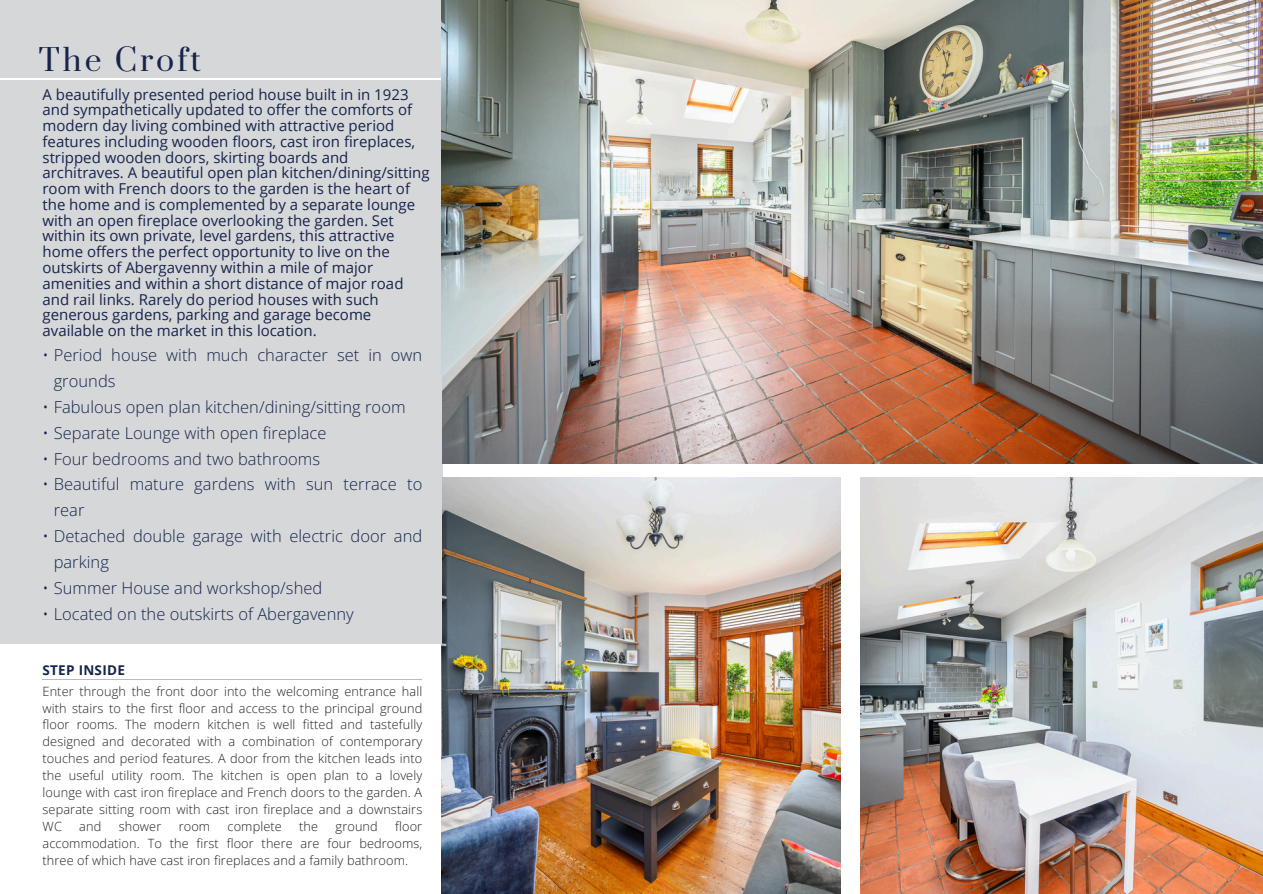
<style>
.page{position:relative;width:1263px;height:894px;background:#fff}
.page>*{position:absolute;margin:0;border:0;box-sizing:border-box;transform-origin:0 0}
.t1{font:30px "Prata";letter-spacing:.1em;color:#16244c}
.t2{font:300 16.5px "Open Sans";letter-spacing:.005em;color:#16244c}
.t3{font:15px/15.8px "Open Sans";color:#16244c}
.t4{font:700 13.5px "Open Sans";letter-spacing:.02em;color:#16244c}
.t5{font:300 12.75px/16.8px "Open Sans";letter-spacing:.01em;color:#231f20;text-align:justify}
</style>
<div class="page">
<div style="left:0;top:0;width:442px;height:558px;background:#d6d7d8"></div>
<hr style="left:0;top:79px;width:441px;height:1px;background:#fff">
<hr style="left:43px;top:679px;width:379px;height:1px;background:#bab9c7">
<img style="left:441px;top:0;width:822px;height:463px">
<img style="left:860px;top:477px;width:403px;height:416px">
<img style="left:441px;top:477px;width:400px;height:416px">
<div style="left:0;top:375px;width:442px;height:268px;background:#d6d7d8"></div>
<p class="t1" style="left:39px;top:41px;width:164px">The Croft</p>
<p class="t3" style="left:43px;top:86px;width:389px">A beautifully presented period house built in in 1923 and sympathetically updated to offer the comforts of modern day living combined with attractive period features including wooden floors, cast iron fireplaces, stripped wooden doors, skirting boards and architraves. A beautiful open plan kitchen/dining/sitting room with French doors to the garden is the heart of the home and is complemented by a separate lounge with an open fireplace overlooking the garden. Set within its own private, level gardens, this attractive home offers the perfect opportunity to live on the outskirts of Abergavenny within a mile of major amenities and within a short distance of major road and rail links. Rarely do period houses with such generous gardens, parking and garage become available on the market in this location.</p>
<p class="t2" style="left:43px;top:343px;width:381px">• Period house with much character set in own</p>
<p class="t2" style="left:43px;top:395px;width:365px">• Fabulous open plan kitchen/dining/sitting room</p>
<p class="t2" style="left:43px;top:421px;width:285px">• Separate Lounge with open fireplace</p>
<p class="t2" style="left:43px;top:447px;width:279px">• Four bedrooms and two bathrooms</p>
<p class="t2" style="left:43px;top:472px;width:381px">• Beautiful mature gardens with sun terrace to</p>
<p class="t2" style="left:43px;top:524px;width:381px">• Detached double garage with electric door and</p>
<h2 class="t2" style="left:43px;top:576px;width:281px">• Summer House and workshop/shed</h2>
<p class="t2" style="left:43px;top:602px;width:313px">• Located on the outskirts of Abergavenny</p>
<h3 class="t2" style="left:54px;top:369px;width:63px">grounds</h3>
<h3 class="t2" style="left:54px;top:498px;width:32px">rear</h3>
<h3 class="t2" style="left:54px;top:550px;width:57px">parking</h3>
<p class="t4" style="left:43px;top:660px;width:84px">STEP INSIDE</p>
<p class="t5" style="left:43px;top:682px;width:381px">Enter through the front door into the welcoming entrance hall with stairs to the first floor and access to the principal ground floor rooms. The modern kitchen is well fitted and tastefully designed and decorated with a combination of contemporary touches and period features. A door from the kitchen leads into the useful utility room. The kitchen is open plan to a lovely lounge with cast iron fireplace and French doors to the garden. A separate sitting room with cast iron fireplace and a downstairs WC</p>
<p class="t5" style="left:43px;top:817px;width:381px;text-indent:353px">floor accommodation. To the first floor there are four bedrooms, three of which have cast iron fireplaces and a family bathroom.</p>
<p class="t5" style="left:79px;top:817px;width:24px">and</p>
<p class="t5" style="left:119px;top:817px;width:44px">shower</p>
<p class="t5" style="left:179px;top:817px;width:33px">room</p>
<p class="t5" style="left:228px;top:817px;width:56px">complete</p>
<p class="t5" style="left:299px;top:817px;width:21px">the</p>
<p class="t5" style="left:336px;top:817px;width:44px">ground</p>
</div>
